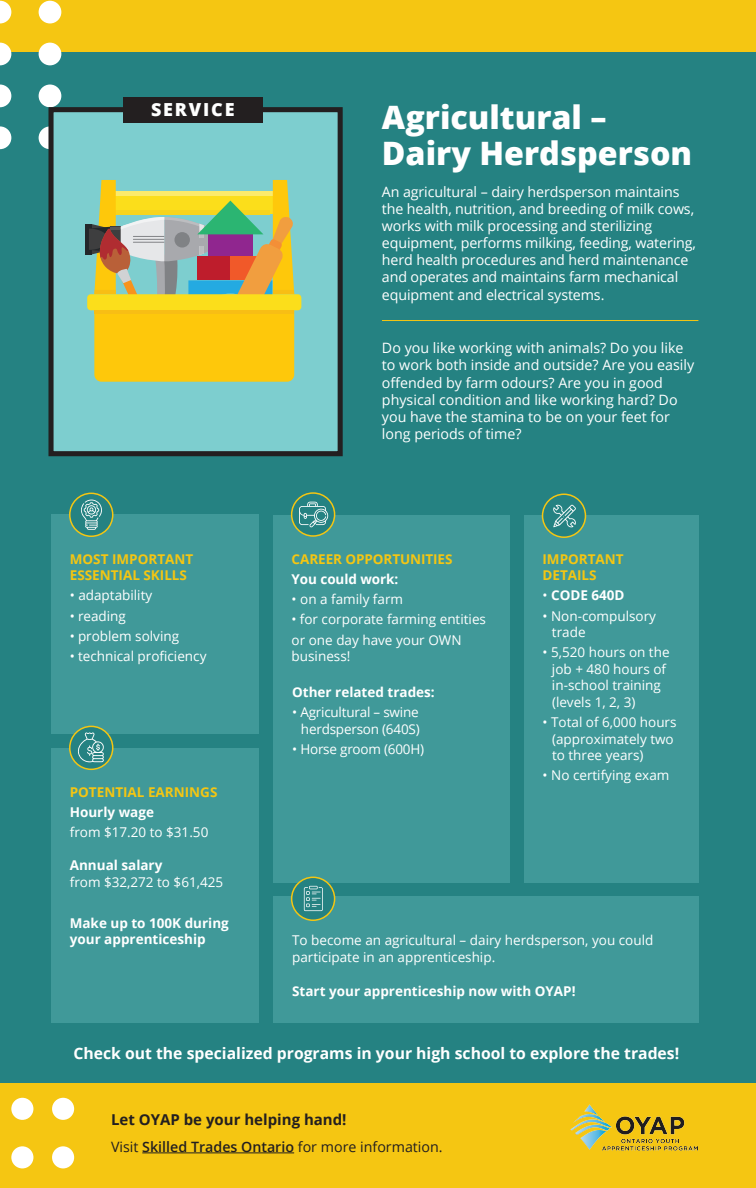
<style>
.page{position:relative;width:756px;height:1188px;background:#258282}
.page>*{position:absolute;margin:0;border:0;box-sizing:border-box;transform-origin:0 0}
.t1{font:800 32.25px/36px "Open Sans";color:#fff}
.t2{font:800 18px "Open Sans";letter-spacing:.1em;color:#fff}
.t3{font:700 15.75px "Open Sans";color:#fff}
.t4{font:700 15px "Open Sans";color:#231f20}
.t5{font:14.25px/17.1px "Open Sans";letter-spacing:-.01em;color:#fff}
.t6{font:14.25px "Open Sans";color:#231f20}
.t7{font:13.5px/16.5px "Open Sans";color:#fff}
.t8{font:700 13.5px/16.5px "Open Sans";color:#fff}
.t9{font:700 13.5px/16.5px "Open Sans";color:#f5c612}
.s1{font-weight:400}
.s2{font-weight:600}
</style>
<div class="page">
<div style="left:0;top:0;width:756px;height:52px;background:#f5c612"></div>
<div style="left:0;top:1083px;width:756px;height:105px;background:#f5c612"></div>
<div style="left:11px;top:1146px;width:22px;height:22px;background:#fff;border-radius:50%"></div>
<div style="left:11px;top:1098px;width:22px;height:22px;background:#fff;border-radius:50%"></div>
<div style="left:52px;top:1146px;width:22px;height:22px;background:#fff;border-radius:50%"></div>
<div style="left:52px;top:1098px;width:22px;height:22px;background:#fff;border-radius:50%"></div>
<hr style="left:382px;top:320px;width:316px;height:1px;background:#f5c612">
<div style="left:51px;top:515px;width:207px;height:219px;background:#409999"></div>
<div style="left:51px;top:748px;width:207px;height:275px;background:#409999"></div>
<div style="left:273px;top:896px;width:426px;height:127px;background:#409999"></div>
<div style="left:273px;top:515px;width:236px;height:368px;background:#409999"></div>
<div style="left:524px;top:515px;width:175px;height:368px;background:#409999"></div>
<img style="left:570px;top:1104px;width:127px;height:46px">
<hr style="left:142px;top:1153px;width:152px;height:1px;background:#231f20">
<svg style="left:70px;top:726px;width:43px;height:43px"></svg>
<div style="left:69px;top:726px;width:44px;height:44px;border:2px solid #f5c612;border-radius:50%"></div>
<svg style="left:78px;top:733px;width:26px;height:29px"></svg>
<svg style="left:292px;top:493px;width:43px;height:43px"></svg>
<div style="left:291px;top:492px;width:44px;height:45px;border:2px solid #f5c612;border-radius:50%"></div>
<svg style="left:299px;top:502px;width:29px;height:26px"></svg>
<div style="left:70px;top:493px;width:43px;height:43px;background:#258282;border-radius:50%"></div>
<div style="left:69px;top:493px;width:44px;height:44px;border:2px solid #f5c612;border-radius:50%"></div>
<svg style="left:81px;top:500px;width:21px;height:30px"></svg>
<div style="left:543px;top:494px;width:42px;height:43px;background:#258282;border-radius:50%"></div>
<div style="left:542px;top:494px;width:44px;height:44px;border:2px solid #f5c612;border-radius:50%"></div>
<svg style="left:553px;top:505px;width:23px;height:22px"></svg>
<div style="left:292px;top:877px;width:43px;height:43px;background:#258282;border-radius:50%"></div>
<div style="left:291px;top:877px;width:44px;height:44px;border:2px solid #f5c612;border-radius:50%"></div>
<svg style="left:304px;top:886px;width:19px;height:25px"></svg>
<svg style="left:0;top:1px;width:11px;height:22px"></svg>
<div style="left:39px;top:1px;width:22px;height:22px;background:#fff;border-radius:50%"></div>
<svg style="left:0;top:43px;width:11px;height:22px"></svg>
<div style="left:39px;top:43px;width:22px;height:22px;background:#fff;border-radius:50%"></div>
<svg style="left:0;top:85px;width:11px;height:22px"></svg>
<div style="left:39px;top:85px;width:22px;height:22px;background:#fff;border-radius:50%"></div>
<svg style="left:0;top:126px;width:11px;height:23px"></svg>
<div style="left:39px;top:126px;width:22px;height:23px;background:#fff;border-radius:50%"></div>
<div style="left:48px;top:107px;width:295px;height:349px;background:#7dcecf;border:5px solid #231f20"></div>
<div style="left:123px;top:97px;width:140px;height:25px;background:#231f20"></div>
<div style="left:86px;top:224px;width:6px;height:30px;background:#23272a"></div>
<div style="left:87px;top:294px;width:214px;height:16px;background:#fbde1b;border-radius:4px"></div>
<svg style="left:89px;top:180px;width:205px;height:202px"></svg>
<hr style="left:94px;top:310px;width:200px;height:4px;background:#f8be14">
<div style="left:168px;top:319px;width:52px;height:52px;background:#fec80b;border-radius:50%"></div>
<p class="t2" style="left:151px;top:96px;width:85px">SERVICE</p>
<p class="t9" style="left:70px;top:550px;width:125px">MOST IMPORTANT<br>ESSENTIAL SKILLS</p>
<p class="t7" style="left:70px;top:587px;width:84px">• adaptability</p>
<p class="t7" style="left:70px;top:607px;width:58px">• reading</p>
<p class="t7" style="left:70px;top:627px;width:111px">• problem solving</p>
<p class="t7" style="left:70px;top:648px;width:138px">• technical proficiency</p>
<p class="t9" style="left:70px;top:783px;width:149px">POTENTIAL EARNINGS</p>
<p class="t8" style="left:70px;top:804px;width:86px">Hourly wage</p>
<p class="t7" style="left:70px;top:824px;width:140px">from $17.20 to $31.50</p>
<p class="t8" style="left:70px;top:857px;width:94px">Annual salary</p>
<p class="t7" style="left:70px;top:873px;width:155px">from $32,272 to $61,425</p>
<p class="t8" style="left:70px;top:914px;width:161px">Make up to 100K during your apprenticeship</p>
<h1 class="t1" style="left:382px;top:98px;width:312px">Agricultural –<br>Dairy Herdsperson</h1>
<p class="t5" style="left:382px;top:183px;width:316px">An agricultural – dairy herdsperson maintains the health, nutrition, and breeding of milk cows, works with milk processing and sterilizing equipment, performs milking, feeding, watering, herd health procedures and herd maintenance and operates and maintains farm mechanical equipment and electrical systems.</p>
<p class="t5" style="left:382px;top:339px;width:314px">Do you like working with animals? Do you like to work both inside and outside? Are you easily offended by farm odours? Are you in good physical condition and like working hard? Do you have the stamina to be on your feet for long periods of time?</p>
<p class="t9" style="left:292px;top:550px;width:162px">CAREER OPPORTUNITIES</p>
<p class="t8" style="left:292px;top:570px;width:108px">You could work:</p>
<p class="t7" style="left:292px;top:591px;width:113px">• on a family farm</p>
<p class="t7" style="left:292px;top:609px;width:196px;line-height:20.2px">• for corporate farming entities or one day have your OWN</p>
<p class="t7" style="left:292px;top:648px;width:60px">business!</p>
<p class="t8" style="left:292px;top:683px;width:144px">Other related trades:</p>
<p class="t7" style="left:292px;top:704px;width:129px;text-align:right">• Agricultural – swine herdsperson (640S)</p>
<p class="t7" style="left:292px;top:740px;width:134px">• Horse groom (600H)</p>
<p class="t9" style="left:543px;top:550px;width:83px">IMPORTANT<br>DETAILS</p>
<p class="t8" style="left:543px;top:587px;width:84px"><span class="s1">•</span> CODE 640D</p>
<p class="t7" style="left:552px;top:607px;width:106px;text-indent:-9px">• Non-compulsory trade</p>
<p class="t7" style="left:552px;top:644px;width:119px;text-indent:-9px">• 5,520 hours on the job + 480 hours of in-school training (levels 1, 2, 3)</p>
<p class="t7" style="left:552px;top:714px;width:126px;text-indent:-9px">• Total of 6,000 hours (approximately two to three years)</p>
<p class="t7" style="left:543px;top:767px;width:128px">• No certifying exam</p>
<p class="t7" style="left:292px;top:932px;width:363px">To become an agricultural – dairy herdsperson, you could participate in an apprenticeship.</p>
<p class="t8" style="left:292px;top:983px;width:285px">Start your apprenticeship now with OYAP!</p>
<p class="t3" style="left:73px;top:1042px;width:607px">Check out the specialized programs in your high school to explore the trades!</p>
<p class="t4" style="left:111px;top:1109px;width:237px">Let OYAP be your helping hand!</p>
<p class="t6" style="left:111px;top:1137px;width:333px">Visit <span class="s2">Skilled Trades Ontario</span> for more information.</p>
</div>
